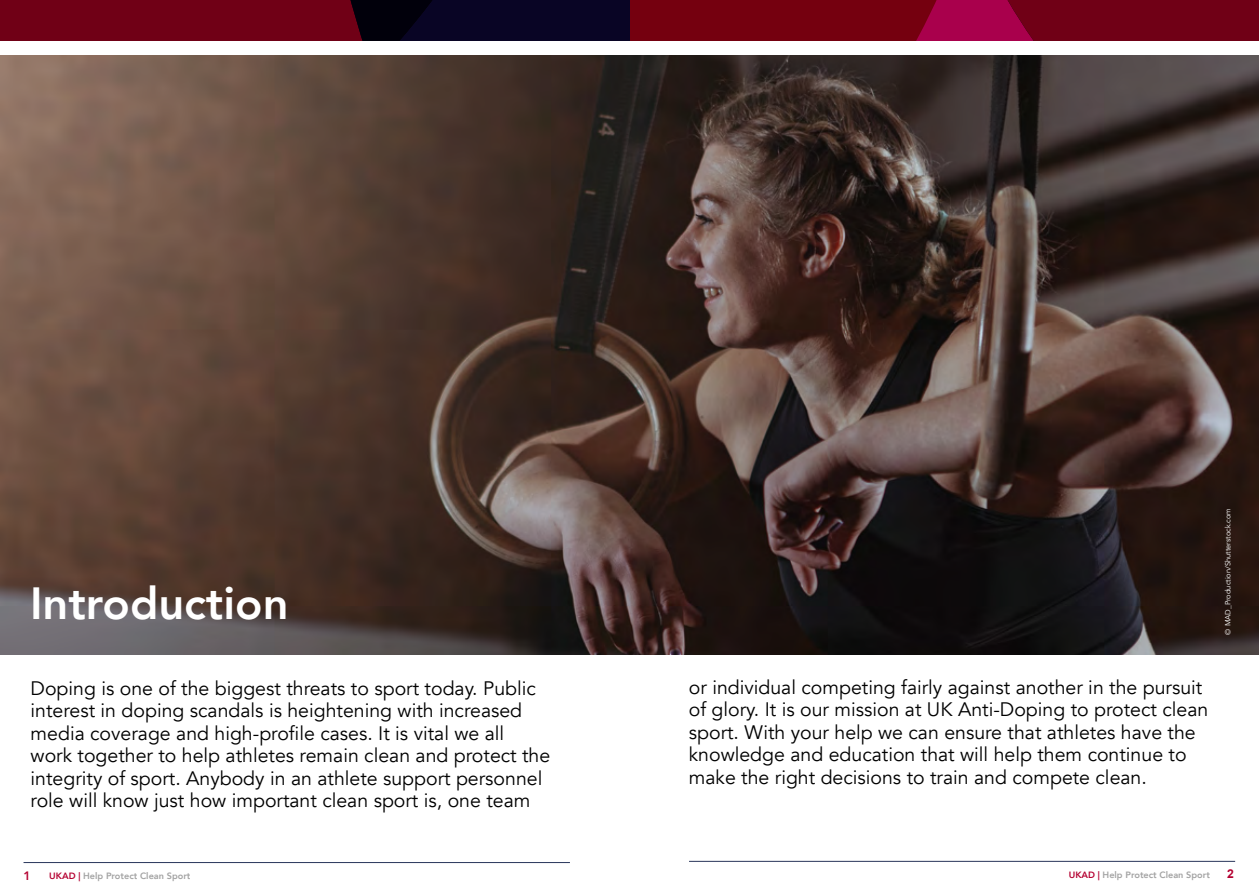
<style>
.page{position:relative;width:1259px;height:893px;background:#fff}
.page>*{position:absolute;margin:0;border:0;box-sizing:border-box;transform-origin:0 0}
.t1{font:800 45px "Avenir";color:#fff}
.t2{font:19.5px/22.5px "Avenir";color:#000}
.t3{font:800 12.15px "Avenir";color:#b40031}
.t4{font:700 12.15px "Arial";color:#b40031}
.t5{font:800 9.15px "Avenir";color:#a3a3a3}
.t6{font:7.5px "Avenir";color:#fff}
.s1{color:#b40031}
</style>
<div class="page">
<hr style="left:24px;top:862px;width:546px;height:1px;background:#28355a">
<hr style="left:689px;top:861px;width:546px;height:1px;background:#28355a">
<svg style="left:0;top:0;width:1259px;height:40px;background:#5e001a"></svg>
<img style="left:0;top:55px;width:1259px;height:600px">
<h1 class="t1" style="left:30px;top:568px;width:260px">Introduction</h1>
<p class="t2" style="left:31px;top:677px;width:521px">Doping is one of the biggest threats to sport today. Public interest in doping scandals is heightening with increased media coverage and high-profile cases. It is vital we all work together to help athletes remain clean and protect the integrity of sport. Anybody in an athlete support personnel role will know just how important clean sport is, one team</p>
<p class="t2" style="left:689px;top:676px;width:521px">or individual competing fairly against another in the pursuit of glory. It is our mission at UK Anti-Doping to protect clean sport. With your help we can ensure that athletes have the knowledge and education that will help them continue to make the right decisions to train and compete clean.</p>
<p class="t6" style="left:1223px;top:635px;width:128px;rotate:-90deg">© MAD_Production/Shutterstock.com</p>
<p class="t3" style="left:24px;top:866px;width:9px">1</p>
<p class="t5" style="left:49px;top:869px;width:143px"><span class="s1">UKAD |</span> Help Protect Clean Sport</p>
<p class="t5" style="left:1068px;top:867px;width:143px"><span class="s1">UKAD |</span> Help Protect Clean Sport</p>
<p class="t4" style="left:1227px;top:865px;width:8px">2</p>
</div>
